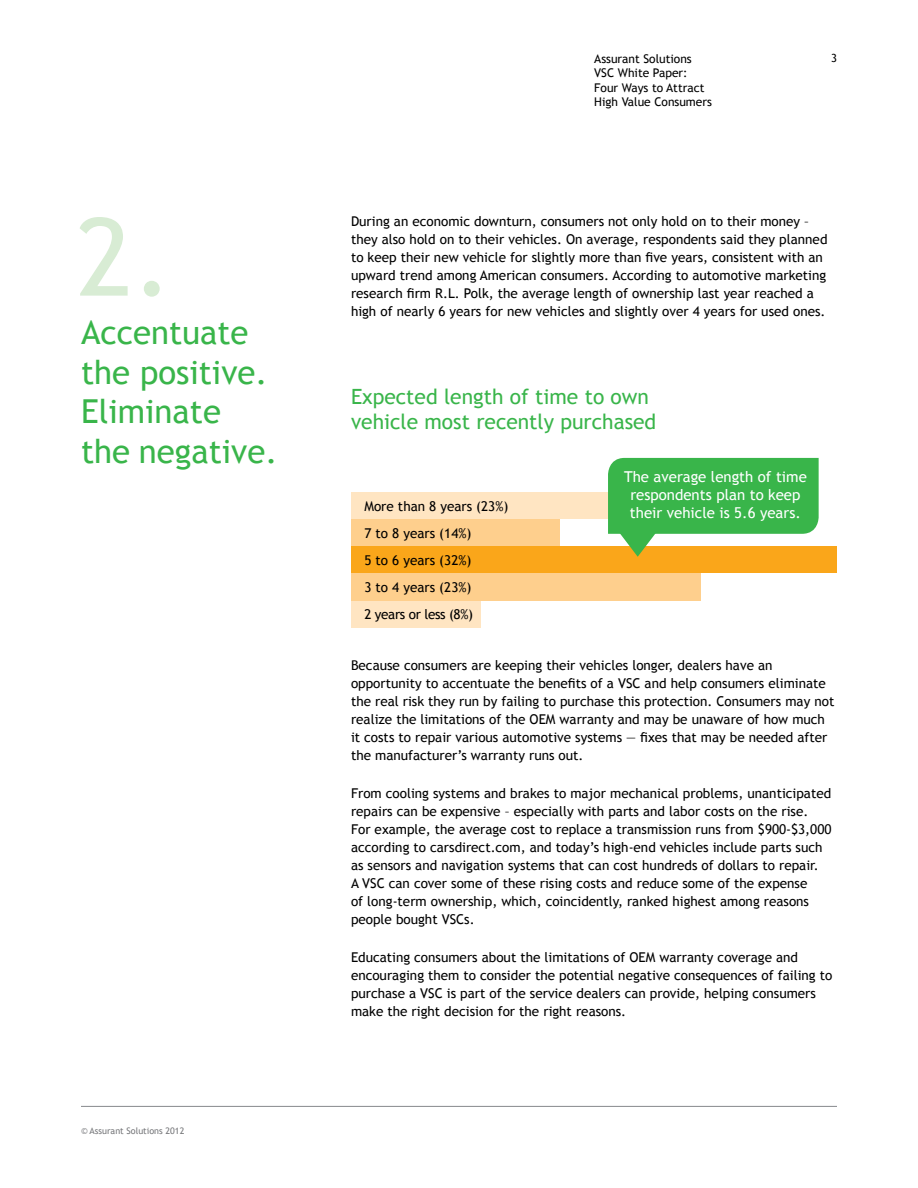
<style>
.page{position:relative;width:918px;height:1188px;background:#fff}
.page>*{position:absolute;margin:0;border:0;box-sizing:border-box;transform-origin:0 0}
.t1{font:108px "Trebuchet MS";color:#d8ecd4}
.t2{font:33px/39.6px "Trebuchet MS";color:#39b54a}
.t3{font:21px/25.2px "Trebuchet MS";color:#39b54a}
.t4{font:15px/18px "Trebuchet MS";color:#fff;text-align:center}
.t5{font:13.5px/18px "Trebuchet MS";color:#000}
.t6{font:12px/14.4px "Trebuchet MS";color:#000}
.t7{font:11.25px "Trebuchet MS";color:#000}
.t8{font:9px "Trebuchet MS";color:#77787b}
</style>
<div class="page">
<hr style="left:81px;top:1106px;width:756px;height:1px;background:#939598">
<div style="left:351px;top:492px;width:345px;height:27px;background:#ffe5c2"></div>
<div style="left:351px;top:519px;width:209px;height:27px;background:#fecf8d"></div>
<div style="left:351px;top:546px;width:486px;height:27px;background:#faa61a"></div>
<div style="left:351px;top:573px;width:350px;height:28px;background:#fecf8d"></div>
<div style="left:351px;top:601px;width:130px;height:27px;background:#ffe5c2"></div>
<svg style="left:608px;top:458px;width:211px;height:99px"></svg>
<div style="left:623px;top:471px;width:185px;height:51px;background:#39b54a"></div>
<h1 class="t1" style="left:76px;top:194px;width:98px">2.</h1>
<h2 class="t2" style="left:81px;top:313px;width:198px">Accentuate the positive.<br>Eliminate the negative.</h2>
<p class="t8" style="left:81px;top:1125px;width:105px">© Assurant Solutions 2012</p>
<p class="t6" style="left:594px;top:52px;width:99px">Assurant Solutions</p>
<p class="t7" style="left:831px;top:52px;width:7px">3</p>
<p class="t6" style="left:594px;top:66px;width:119px">VSC White Paper:<br>Four Ways to Attract<br>High Value Consumers</p>
<p class="t5" style="left:351px;top:212px;width:478px">During an economic downturn, consumers not only hold on to their money – they also hold on to their vehicles. On average, respondents said they planned to keep their new vehicle for slightly more than five years, consistent with an upward trend among American consumers. According to automotive marketing research firm R.L. Polk, the average length of ownership last year reached a high of nearly 6 years for new vehicles and slightly over 4 years for used ones.</p>
<h3 class="t3" style="left:351px;top:385px;width:307px">Expected length of time to own vehicle most recently purchased</h3>
<p class="t5" style="left:364px;top:493px;width:145px;line-height:27px">More than 8 years (23%)<br>7 to 8 years (14%)<br>5 to 6 years (32%)<br>3 to 4 years (23%)<br>2 years or less (8%)</p>
<p class="t4" style="left:624px;top:468px;width:184px">The average length of time respondents plan to keep their vehicle is 5.6 years.</p>
<p class="t5" style="left:351px;top:656px;width:485px">Because consumers are keeping their vehicles longer, dealers have an opportunity to accentuate the benefits of a VSC and help consumers eliminate the real risk they run by failing to purchase this protection. Consumers may not realize the limitations of the OEM warranty and may be unaware of how much it costs to repair various automotive systems — fixes that may be needed after the manufacturer’s warranty runs out.</p>
<p class="t5" style="left:351px;top:784px;width:482px">From cooling systems and brakes to major mechanical problems, unanticipated repairs can be expensive – especially with parts and labor costs on the rise.<br>For example, the average cost to replace a transmission runs from $900-$3,000 according to carsdirect.com, and today’s high-end vehicles include parts such as sensors and navigation systems that can cost hundreds of dollars to repair.<br>A VSC can cover some of these rising costs and reduce some of the expense<br>of long-term ownership, which, coincidently, ranked highest among reasons people bought VSCs.</p>
<p class="t5" style="left:351px;top:949px;width:483px">Educating consumers about the limitations of OEM warranty coverage and encouraging them to consider the potential negative consequences of failing to purchase a VSC is part of the service dealers can provide, helping consumers make the right decision for the right reasons.</p>
</div>
